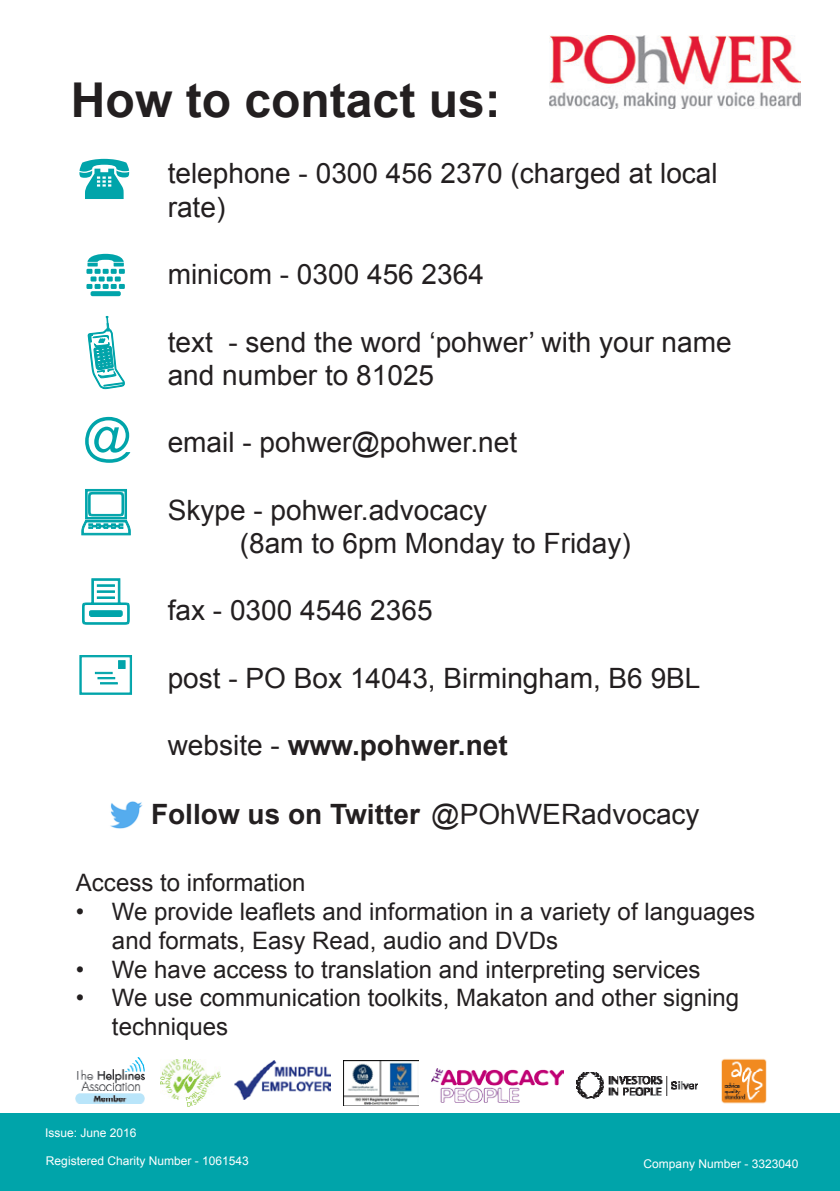
<style>
.page{position:relative;width:840px;height:1191px;background:#fff}
.page>*{position:absolute;margin:0;border:0;box-sizing:border-box;transform-origin:0 0}
.t1{font:700 48px "Arial";color:#231f20}
.t2{font:28px/33.6px "Arial";color:#231f20}
.t3{font:700 28px "Arial";color:#231f20}
.t4{font:24px/28.8px "Arial";color:#231f20}
.t5{font:12px "Arial";color:#fff}
.s1{font-weight:400}
</style>
<div class="page">
<img style="left:549px;top:35px;width:250px;height:74px">
<svg style="left:86px;top:254px;width:39px;height:42px"></svg>
<svg style="left:88px;top:316px;width:37px;height:73px"></svg>
<svg style="left:85px;top:417px;width:45px;height:46px"></svg>
<svg style="left:82px;top:578px;width:48px;height:46px"></svg>
<svg style="left:79px;top:655px;width:53px;height:40px"></svg>
<svg style="left:81px;top:489px;width:50px;height:46px"></svg>
<svg style="left:79px;top:159px;width:50px;height:40px"></svg>
<div style="left:0;top:1113px;width:839px;height:78px;background:#00a4aa"></div>
<img style="left:235px;top:1060px;width:95px;height:39px">
<img style="left:161px;top:1059px;width:59px;height:47px">
<img style="left:343px;top:1060px;width:75px;height:45px">
<img style="left:576px;top:1072px;width:121px;height:26px">
<img style="left:721px;top:1058px;width:46px;height:46px">
<img style="left:76px;top:1057px;width:68px;height:46px">
<img style="left:431px;top:1068px;width:132px;height:35px">
<img style="left:110px;top:801px;width:33px;height:28px">
<p class="t1" style="left:71px;top:68px;width:431px">How to contact us:</p>
<p class="t2" style="left:168px;top:157px;width:551px">telephone - 0300 456 2370 (charged at local rate)</p>
<p class="t2" style="left:168px;top:258px;width:317px">minicom - 0300 456 2364</p>
<p class="t2" style="left:168px;top:325px;width:565px">text - send the word ‘pohwer’ with your name and number to 81025</p>
<p class="t2" style="left:168px;top:426px;width:351px">email - pohwer@pohwer.net</p>
<p class="t2" style="left:240px;top:493px;width:392px;text-indent:-72px">Skype - pohwer.advocacy<br>(8am to 6pm Monday to Friday)</p>
<p class="t2" style="left:168px;top:594px;width:266px">fax - 0300 4546 2365</p>
<p class="t2" style="left:168px;top:661px;width:534px">post - PO Box 14043, Birmingham, B6 9BL</p>
<p class="t3" style="left:168px;top:726px;width:341px"><span class="s1">website -</span> www.pohwer.net</p>
<p class="t3" style="left:151px;top:795px;width:549px">Follow us on Twitter <span class="s1">@POhWERadvocacy</span></p>
<p class="t4" style="left:76px;top:868px;width:231px">Access to information</p>
<p class="t4" style="left:112px;top:897px;width:644px;text-indent:-36px">• We provide leaflets and information in a variety of languages and formats, Easy Read, audio and DVDs</p>
<p class="t4" style="left:76px;top:955px;width:625px">• We have access to translation and interpreting services</p>
<p class="t4" style="left:112px;top:983px;width:628px;text-indent:-36px">• We use communication toolkits, Makaton and other signing techniques</p>
<p class="t5" style="left:45px;top:1125px;width:93px">Issue: June 2016</p>
<p class="t5" style="left:46px;top:1152px;width:204px">Registered Charity Number - 1061543</p>
<p class="t5" style="left:643px;top:1155px;width:156px">Company Number - 3323040</p>
</div>
